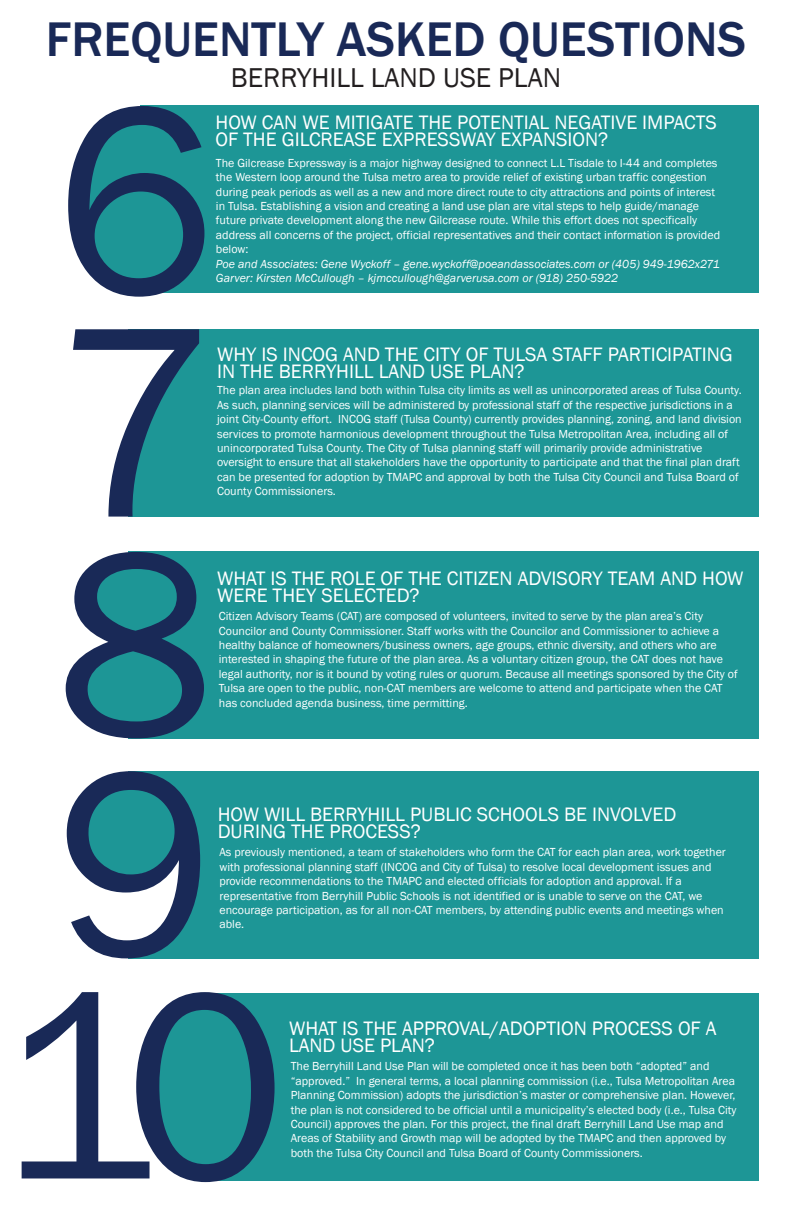
<style>
.page{position:relative;width:792px;height:1224px;background:#fff}
.page>*{position:absolute;margin:0;border:0;box-sizing:border-box;transform-origin:0 0}
.t1{font:281px "Franklin Gothic";color:#192957}
.t2{font:275px "Franklin Gothic";color:#192957}
.t3{font:274px "Franklin Gothic";color:#192957}
.t4{font:270px "Franklin Gothic";color:#192957}
.t5{font:269px "Franklin Gothic";color:#192957}
.t6{font:500 50px "Franklin Gothic";color:#192957}
.t7{font:28px "Franklin Gothic";color:#231f20}
.t8{font:20px/17px "Franklin Gothic";color:#fff}
.t9{font:12px/14.4px "Franklin Gothic";color:#fff}
.t10{font:italic 12px/14.4px "Franklin Gothic";color:#fff}
</style>
<div class="page">
<div style="left:83px;top:112px;width:118px;height:172px;background:#1d9696;border-radius:50%"></div>
<div style="left:86px;top:786px;width:85px;height:91px;background:#1d9696;border-radius:50%"></div>
<div style="left:141px;top:1005px;width:125px;height:175px;background:#1d9696;border-radius:50%"></div>
<div style="left:204px;top:994px;width:555px;height:187px;background:#1d9696"></div>
<div style="left:129px;top:771px;width:630px;height:187px;background:#1d9696"></div>
<div style="left:129px;top:329px;width:630px;height:187px;background:#1d9696"></div>
<div style="left:140px;top:106px;width:619px;height:187px;background:#1d9696"></div>
<div style="left:129px;top:552px;width:630px;height:187px;background:#1d9696"></div>
<svg style="left:117px;top:857px;width:67px;height:87px"></svg>
<div style="left:92px;top:566px;width:88px;height:67px;background:#1d9696;border-radius:50%"></div>
<div style="left:81px;top:648px;width:107px;height:76px;background:#1d9696;border-radius:50%"></div>
<svg style="left:128px;top:339px;width:47px;height:115px"></svg>
<h3 class="t6" style="left:46px;top:9px;width:702px">FREQUENTLY ASKED QUESTIONS</h3>
<h3 class="t7" style="left:231px;top:61px;width:332px">BERRYHILL LAND USE PLAN</h3>
<h2 class="t2" style="left:54px;top:31px;width:163px">6</h2>
<h3 class="t8" style="left:215px;top:114px;width:503px">HOW CAN WE MITIGATE THE POTENTIAL NEGATIVE IMPACTS<br>OF THE GILCREASE EXPRESSWAY EXPANSION?</h3>
<p class="t9" style="left:216px;top:156px;width:506px">The Gilcrease Expressway is a major highway designed to connect L.L Tisdale to I-44 and completes the Western loop around the Tulsa metro area to provide relief of existing urban traffic congestion during peak periods as well as a new and more direct route to city attractions and points of interest in Tulsa. Establishing a vision and creating a land use plan are vital steps to help guide/manage future private development along the new Gilcrease route. While this effort does not specifically address all concerns of the project, official representatives and their contact information is provided below:</p>
<p class="t10" style="left:216px;top:257px;width:506px">Poe and Associates: Gene Wyckoff – gene.wyckoff@poeandassociates.com or (405) 949-1962x271<br>Garver: Kirsten McCullough – kjmccullough@garverusa.com or (918) 250-5922</p>
<h1 class="t1" style="left:54px;top:249px;width:166px">7</h1>
<h3 class="t8" style="left:217px;top:346px;width:517px">WHY IS INCOG AND THE CITY OF TULSA STAFF PARTICIPATING<br>IN THE BERRYHILL LAND USE PLAN?</h3>
<p class="t9" style="left:217px;top:384px;width:526px">The plan area includes land both within Tulsa city limits as well as unincorporated areas of Tulsa County.<br>As such, planning services will be administered by professional staff of the respective jurisdictions in a joint City-County effort. INCOG staff (Tulsa County) currently provides planning, zoning, and land division services to promote harmonious development throughout the Tulsa Metropolitan Area, including all of unincorporated Tulsa County. The City of Tulsa planning staff will primarily provide administrative oversight to ensure that all stakeholders have the opportunity to participate and that the final plan draft can be presented for adoption by TMAPC and approval by both the Tulsa City Council and Tulsa Board of County Commissioners.</p>
<h3 class="t5" style="left:56px;top:478px;width:159px">8</h3>
<h3 class="t4" style="left:56px;top:697px;width:160px">9</h3>
<h3 class="t8" style="left:217px;top:570px;width:528px">WHAT IS THE ROLE OF THE CITIZEN ADVISORY TEAM AND HOW<br>WERE THEY SELECTED?</h3>
<p class="t9" style="left:219px;top:609px;width:520px">Citizen Advisory Teams (CAT) are composed of volunteers, invited to serve by the plan area’s City Councilor and County Commissioner. Staff works with the Councilor and Commissioner to achieve a healthy balance of homeowners/business owners, age groups, ethnic diversity, and others who are interested in shaping the future of the plan area. As a voluntary citizen group, the CAT does not have legal authority, nor is it bound by voting rules or quorum. Because all meetings sponsored by the City of Tulsa are open to the public, non-CAT members are welcome to attend and participate when the CAT has concluded agenda business, time permitting.</p>
<h3 class="t8" style="left:218px;top:806px;width:460px">HOW WILL BERRYHILL PUBLIC SCHOOLS BE INVOLVED<br>DURING THE PROCESS?</h3>
<p class="t9" style="left:219px;top:845px;width:508px">As previously mentioned, a team of stakeholders who form the CAT for each plan area, work together with professional planning staff (INCOG and City of Tulsa) to resolve local development issues and provide recommendations to the TMAPC and elected officials for adoption and approval. If a representative from Berryhill Public Schools is not identified or is unable to serve on the CAT, we encourage participation, as for all non-CAT members, by attending public events and meetings when able.</p>
<h3 class="t3" style="left:-4px;top:917px;width:291px">10</h3>
<h3 class="t8" style="left:289px;top:1020px;width:429px">WHAT IS THE APPROVAL/ADOPTION PROCESS OF A<br>LAND USE PLAN?</h3>
<p class="t9" style="left:291px;top:1060px;width:447px">The Berryhill Land Use Plan will be completed once it has been both “adopted” and “approved.” In general terms, a local planning commission (i.e., Tulsa Metropolitan Area Planning Commission) adopts the jurisdiction’s master or comprehensive plan. However, the plan is not considered to be official until a municipality’s elected body (i.e., Tulsa City Council) approves the plan. For this project, the final draft Berryhill Land Use map and Areas of Stability and Growth map will be adopted by the TMAPC and then approved by both the Tulsa City Council and Tulsa Board of County Commissioners.</p>
</div>
